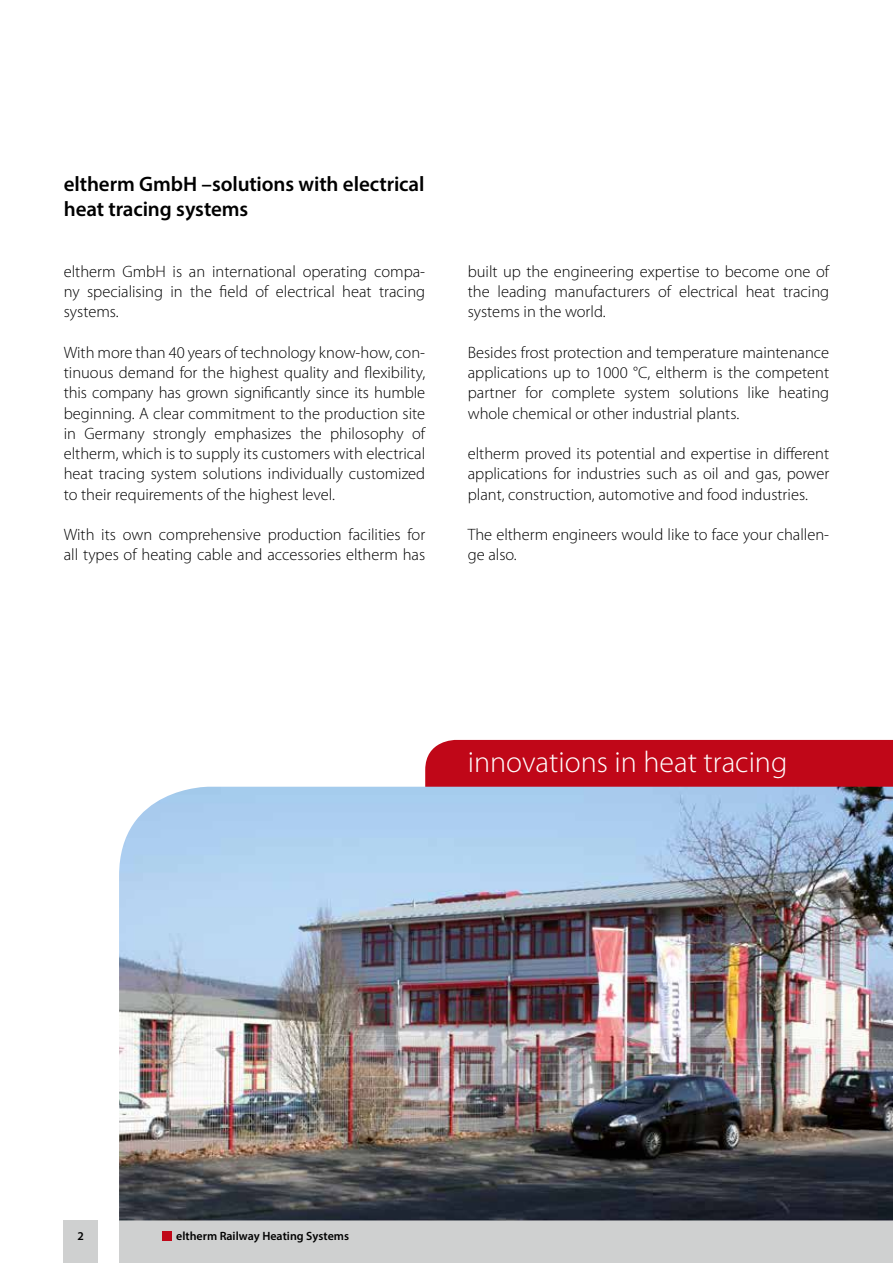
<style>
.page{position:relative;width:893px;height:1263px;background:#fff}
.page>*{position:absolute;margin:0;border:0;box-sizing:border-box;transform-origin:0 0}
.t1{font:300 30px "Myriad Pro";color:#fff}
.t2{font:600 21px/25.2px "Myriad Pro";letter-spacing:-.005em;color:#000}
.t3{font:300 16.5px/20.2px "Myriad Pro";color:#000;text-align:justify}
.t4{font:600 12px "Myriad Pro";color:#000}
</style>
<div class="page">
<div style="left:64px;top:1220px;width:34px;height:43px;background:#cfd0d0"></div>
<div style="left:119px;top:1220px;width:774px;height:43px;background:#cfd0d0"></div>
<div style="left:162px;top:1231px;width:9px;height:9px;background:#c00718"></div>
<div style="left:425px;top:740px;width:468px;height:47px;background:#c00718"></div>
<img style="left:119px;top:787px;width:774px;height:433px">
<p class="t2" style="left:64px;top:171px;width:362px">eltherm GmbH –solutions with electrical heat tracing systems</p>
<p class="t3" style="left:64px;top:261px;width:363px">eltherm GmbH is an international operating compa&shy;ny specialising in the field of electrical heat tracing systems.</p>
<p class="t3" style="left:64px;top:342px;width:363px">With more than 40 years of technology know-how, con&shy;tinuous demand for the highest quality and flexibility, this company has grown significantly since its humble beginning. A clear commitment to the production site in Germany strongly emphasizes the philosophy of eltherm, which is to supply its customers with electrical heat tracing system solutions individually customized to their requirements of the highest level.</p>
<p class="t3" style="left:64px;top:525px;width:363px">With its own comprehensive production facilities for all types of heating cable and accessories eltherm has</p>
<p class="t3" style="left:468px;top:261px;width:363px">built up the engineering expertise to become one of the leading manufacturers of electrical heat tracing systems in the world.</p>
<p class="t3" style="left:468px;top:342px;width:363px">Besides frost protection and temperature maintenance applications up to 1000 °C, eltherm is the competent partner for complete system solutions like heating whole chemical or other industrial plants.</p>
<p class="t3" style="left:468px;top:444px;width:363px">eltherm proved its potential and expertise in different applications for industries such as oil and gas, power plant, construction, automotive and food industries.</p>
<p class="t3" style="left:468px;top:525px;width:363px">The eltherm engineers would like to face your challen&shy;ge also.</p>
<h1 class="t1" style="left:468px;top:745px;width:321px">innovations in heat tracing</h1>
<p class="t4" style="left:78px;top:1228px;width:8px">2</p>
<p class="t4" style="left:176px;top:1228px;width:174px">eltherm Railway Heating Systems</p>
</div>
